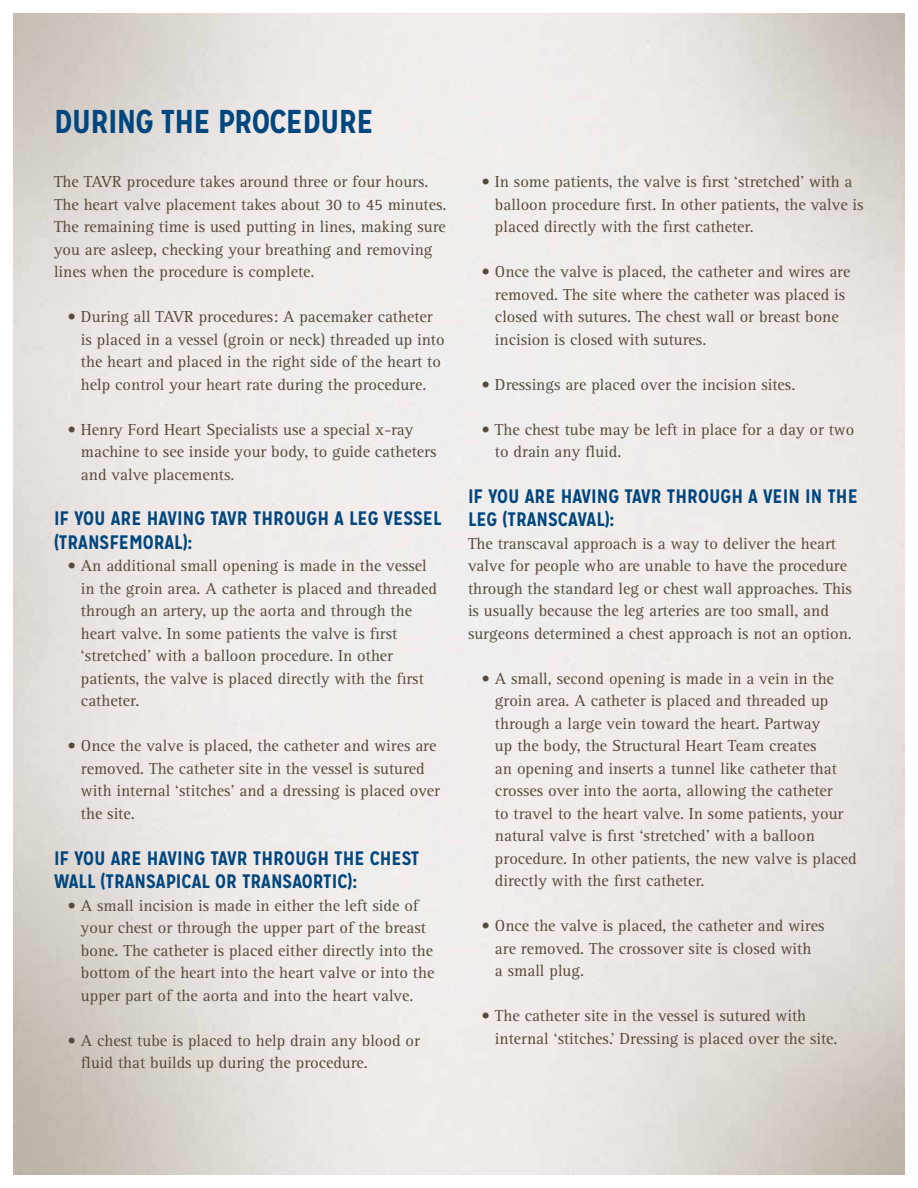
<style>
.page{position:relative;width:918px;height:1188px;background:#fff}
.page>*{position:absolute;margin:0;border:0;box-sizing:border-box;transform-origin:0 0}
.t1{font:700 33px "Mission Gothic";letter-spacing:-.025em;color:#00467f}
.t2{font:700 19.5px/23.4px "Mission Gothic";color:#00467f}
.t3{font:16.5px/22.5px "Rotis Serif";color:#584a3a}
</style>
<div class="page">
<h1 class="t1" style="left:54px;top:101px;width:321px">DURING THE PROCEDURE</h1>
<p class="t3" style="left:54px;top:171px;width:394px">The TAVR procedure takes around three or four hours.<br>The heart valve placement takes about 30 to 45 minutes.<br>The remaining time is used putting in lines, making sure you are asleep, checking your breathing and removing lines when the procedure is complete.</p>
<p class="t3" style="left:81px;top:306px;width:365px;text-indent:-13px">• During all TAVR procedures: A pacemaker catheter is placed in a vessel (groin or neck) threaded up into the heart and placed in the right side of the heart to help control your heart rate during the procedure.</p>
<p class="t3" style="left:81px;top:418px;width:357px;text-indent:-13px">• Henry Ford Heart Specialists use a special x-ray machine to see inside your body, to guide catheters and valve placements.</p>
<p class="t2" style="left:54px;top:507px;width:389px">IF YOU ARE HAVING TAVR THROUGH A LEG VESSEL (TRANSFEMORAL):</p>
<p class="t3" style="left:81px;top:555px;width:358px;text-indent:-13px">• An additional small opening is made in the vessel in the groin area. A catheter is placed and threaded through an artery, up the aorta and through the heart valve. In some patients the valve is first ‘stretched’ with a balloon procedure. In other patients, the valve is placed directly with the first catheter.</p>
<p class="t3" style="left:81px;top:735px;width:361px;text-indent:-13px">• Once the valve is placed, the catheter and wires are removed. The catheter site in the vessel is sutured with internal ‘stitches’ and a dressing is placed over the site.</p>
<p class="t2" style="left:54px;top:846px;width:367px">IF YOU ARE HAVING TAVR THROUGH THE CHEST<br>WALL (TRANSAPICAL OR TRANSAORTIC):</p>
<p class="t3" style="left:81px;top:894px;width:355px;text-indent:-13px">• A small incision is made in either the left side of your chest or through the upper part of the breast bone. The catheter is placed either directly into the bottom of the heart into the heart valve or into the upper part of the aorta and into the heart valve.</p>
<p class="t3" style="left:81px;top:1029px;width:340px;text-indent:-13px">• A chest tube is placed to help drain any blood or fluid that builds up during the procedure.</p>
<p class="t3" style="left:495px;top:171px;width:370px;text-indent:-13px">• In some patients, the valve is first ‘stretched’ with a balloon procedure first. In other patients, the valve is placed directly with the first catheter.</p>
<p class="t3" style="left:495px;top:261px;width:357px;text-indent:-13px">• Once the valve is placed, the catheter and wires are removed. The site where the catheter was placed is closed with sutures. The chest wall or breast bone incision is closed with sutures.</p>
<p class="t3" style="left:482px;top:373px;width:315px">• Dressings are placed over the incision sites.</p>
<p class="t3" style="left:495px;top:418px;width:361px;text-indent:-13px">• The chest tube may be left in place for a day or two to drain any fluid.</p>
<p class="t2" style="left:468px;top:485px;width:391px">IF YOU ARE HAVING TAVR THROUGH A VEIN IN THE<br>LEG (TRANSCAVAL):</p>
<p class="t3" style="left:468px;top:533px;width:385px">The transcaval approach is a way to deliver the heart valve for people who are unable to have the procedure through the standard leg or chest wall approaches. This is usually because the leg arteries are too small, and surgeons determined a chest approach is not an option.</p>
<p class="t3" style="left:495px;top:668px;width:363px;text-indent:-13px">• A small, second opening is made in a vein in the groin area. A catheter is placed and threaded up through a large vein toward the heart. Partway<br>up the body, the Structural Heart Team creates<br>an opening and inserts a tunnel like catheter that crosses over into the aorta, allowing the catheter<br>to travel to the heart valve. In some patients, your natural valve is first ‘stretched’ with a balloon procedure. In other patients, the new valve is placed directly with the first catheter.</p>
<p class="t3" style="left:495px;top:915px;width:331px;text-indent:-13px">• Once the valve is placed, the catheter and wires are removed. The crossover site is closed with<br>a small plug.</p>
<p class="t3" style="left:495px;top:1005px;width:344px;text-indent:-13px">• The catheter site in the vessel is sutured with internal ‘stitches.’ Dressing is placed over the site.</p>
</div>
